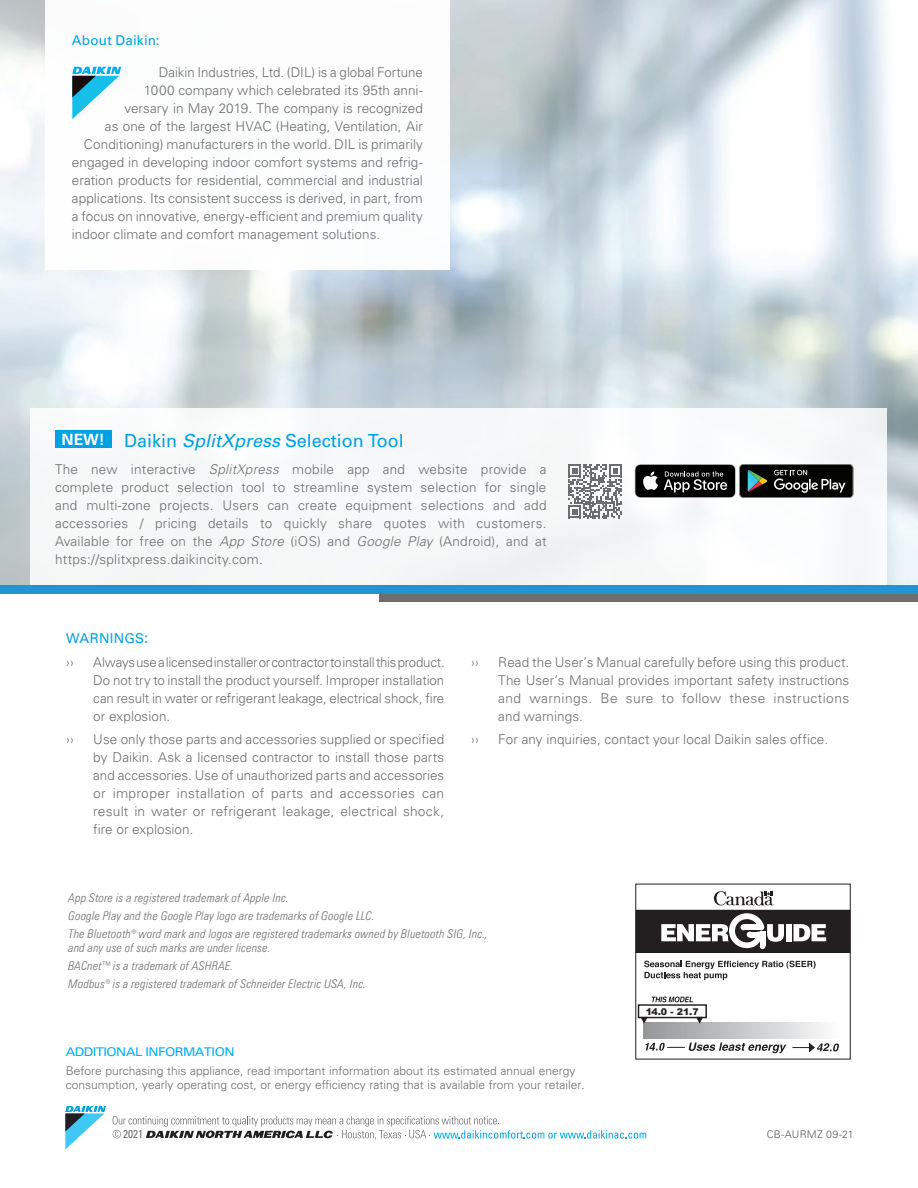
<style>
.page{position:relative;width:918px;height:1188px;background:#fff}
.page>*{position:absolute;margin:0;border:0;box-sizing:border-box;transform-origin:0 0}
.t1{font:18px "Univers LT Pro 55 Roman";color:#00a1e3}
.t2{font:700 15.6px "Univers LT Pro 65";color:#fff}
.t3{font:300 13.5px/18px "Univers LT Pro 45";letter-spacing:.005em;color:#6c6d70;text-align:justify}
.t4{font:13.5px "Univers LT Pro 55 Roman";letter-spacing:.015em;color:#00a1e3}
.t5{font:italic 300 condensed 12px/18px "Univers LT Pro";letter-spacing:.02em;color:#6c6d70}
.t6{font:300 12px/14.4px "Univers LT Pro 45";color:#6c6d70}
.t7{font:12px "Univers LT Pro 55 Roman";letter-spacing:-.04em;color:#00aeef;scale:1.1 1}
.t8{font:condensed 11.4px "Univers LT Pro";color:#6c6d70}
.t9{font:300 10.5px "Univers LT Pro 45";letter-spacing:.02em;color:#57585a}
.t10{font:900 9.3px "Arial";color:#231f20}
.s1{font-family:"Univers LT Pro 55";font-style:italic}
.s2{font-style:italic}
.s3{font-size:15px}
</style>
<div class="page">
<div style="left:644px;top:1022px;width:195px;height:16px;background:linear-gradient(to right,#949599,#fbfbfc)"></div>
<svg style="left:641px;top:1018px;width:6px;height:5px"></svg>
<svg style="left:697px;top:1018px;width:6px;height:5px"></svg>
<div style="left:638px;top:1004px;width:69px;height:14px;border:1px solid #231f20"></div>
<svg style="left:652px;top:997px;width:41px;height:5px"></svg>
<svg style="left:644px;top:961px;width:172px;height:19px"></svg>
<div style="left:635px;top:884px;width:216px;height:176px;border:1px solid #231f20"></div>
<svg style="left:714px;top:891px;width:60px;height:15px"></svg>
<div style="left:636px;top:910px;width:214px;height:42px;background:#231f20"></div>
<div style="left:786px;top:924px;width:6px;height:17px;background:#fff"></div>
<svg style="left:793px;top:924px;width:33px;height:17px"></svg>
<svg style="left:661px;top:913px;width:123px;height:36px"></svg>
<svg style="left:792px;top:1043px;width:47px;height:9px"></svg>
<svg style="left:645px;top:1043px;width:141px;height:10px"></svg>
<svg style="left:72px;top:67px;width:56px;height:52px"></svg>
<svg style="left:65px;top:1106px;width:41px;height:44px"></svg>
<svg style="left:113px;top:1116px;width:533px;height:23px"></svg>
<div style="left:30px;top:408px;width:857px;height:177px;background:#f6f7f8"></div>
<svg style="left:635px;top:464px;width:218px;height:34px;background:#323332"></svg>
<svg style="left:568px;top:464px;width:54px;height:54px"></svg>
<div style="left:55px;top:430px;width:57px;height:18px;background:#00a1e3"></div>
<div style="left:379px;top:593px;width:539px;height:8px;background:#6c6d70"></div>
<div style="left:0;top:585px;width:918px;height:8px;background:#2393d1"></div>
<p class="t4" style="left:72px;top:31px;width:89px">About Daikin:</p>
<p class="t3" style="left:159px;top:63px;width:266px">Daikin Industries, Ltd. (DIL) is a global Fortune</p>
<p class="t3" style="left:144px;top:81px;width:281px">1000 company which celebrated its 95th anni-</p>
<p class="t3" style="left:124px;top:99px;width:300px">versary in May 2019. The company is recognized</p>
<p class="t3" style="left:105px;top:117px;width:319px">as one of the largest HVAC (Heating, Ventilation, Air</p>
<p class="t3" style="left:84px;top:135px;width:341px">Conditioning) manufacturers in the world. DIL is primarily</p>
<p class="t3" style="left:72px;top:153px;width:353px">engaged in developing indoor comfort systems and refrig-</p>
<p class="t3" style="left:72px;top:171px;width:352px">eration products for residential, commercial and industrial</p>
<p class="t3" style="left:72px;top:189px;width:352px">applications. Its consistent success is derived, in part, from</p>
<p class="t3" style="left:72px;top:207px;width:353px">a focus on innovative, energy-efficient and premium quality</p>
<p class="t3" style="left:72px;top:225px;width:310px">indoor climate and comfort management solutions.</p>
<h1 class="t1" style="left:124px;top:428px;width:281px">Daikin <span class="s1">SplitXpress</span> Selection Tool</h1>
<p class="t3" style="left:55px;top:460px;width:493px">The new interactive <span class="s2">SplitXpress</span> mobile app and website provide a complete product selection tool to streamline system selection for single and multi-zone projects. Users can create equipment selections and add accessories / pricing details to quickly share quotes with customers.<br>Available for free on the <span class="s2">App Store</span> (iOS) and <span class="s2">Google Play</span> (Android), and at https://splitxpress.daikincity.com.</p>
<p class="t2" style="left:62px;top:428px;width:45px">NEW!</p>
<p class="t4" style="left:66px;top:628px;width:84px">WARNINGS<span class="s3">:</span></p>
<p class="t3" style="left:66px;top:653px;width:9px">››</p>
<p class="t3" style="left:93px;top:653px;width:353px">Always use a licensed installer or contractor to install this product.<br>Do not try to install the product yourself. Improper installation can result in water or refrigerant leakage, electrical shock, fire or explosion.</p>
<p class="t3" style="left:66px;top:729px;width:9px">››</p>
<p class="t3" style="left:93px;top:729px;width:353px">Use only those parts and accessories supplied or specified by Daikin. Ask a licensed contractor to install those parts and accessories. Use of unauthorized parts and accessories or improper installation of parts and accessories can result in water or refrigerant leakage, electrical shock, fire or explosion.</p>
<p class="t3" style="left:471px;top:653px;width:9px">››</p>
<p class="t3" style="left:498px;top:653px;width:353px">Read the User’s Manual carefully before using this product.<br>The User’s Manual provides important safety instructions and warnings. Be sure to follow these instructions and warnings.</p>
<p class="t3" style="left:471px;top:729px;width:9px">››</p>
<p class="t3" style="left:498px;top:729px;width:331px">For any inquiries, contact your local Daikin sales office.</p>
<p class="t5" style="left:67px;top:888px;width:421px">App Store is a registered trademark of Apple Inc.<br>Google Play and the Google Play logo are trademarks of Google LLC.<br>The Bluetooth® word mark and logos are registered trademarks owned by Bluetooth SIG, Inc.,</p>
<p class="t5" style="left:67px;top:938px;width:299px">and any use of such marks are under license.<br>BACnet™ is a trademark of ASHRAE.<br>Modbus® is a registered trademark of Schneider Electric USA, Inc.</p>
<p class="t7" style="left:66px;top:1043px;width:155px">ADDITIONAL INFORMATION</p>
<p class="t6" style="left:66px;top:1063px;width:521px">Before purchasing this appliance, read important information about its estimated annual energy consumption, yearly operating cost, or energy efficiency rating that is available from your retailer.</p>
<p class="t8" style="left:123px;top:1127px;width:21px">2021</p>
<p class="t10" style="left:646px;top:1005px;width:54px">14.0 - 21.7</p>
<p class="t9" style="left:767px;top:1127px;width:89px">CB-AURMZ 09-21</p>
</div>
